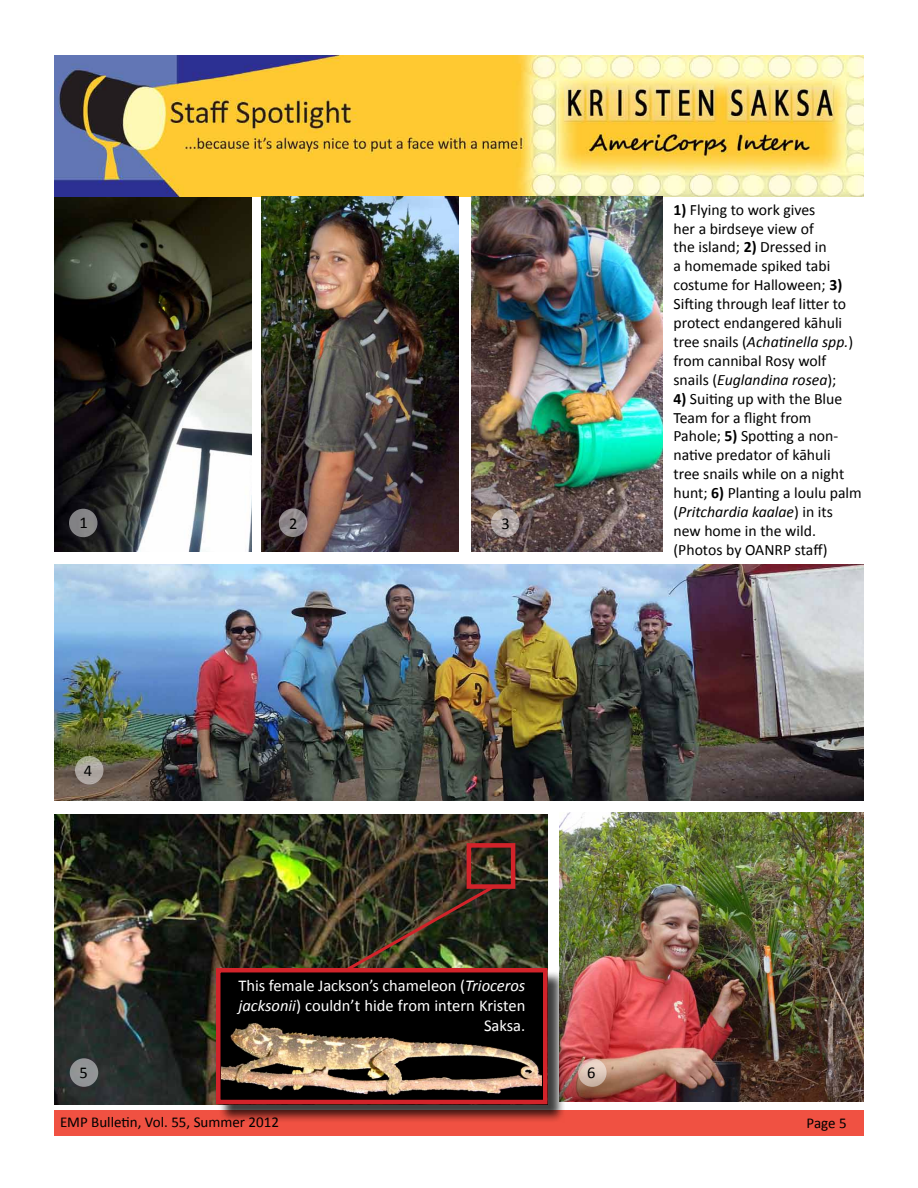
<style>
.page{position:relative;width:918px;height:1188px;background:#fff}
.page>*{position:absolute;margin:0;border:0;box-sizing:border-box;transform-origin:0 0}
.t1{font:16.5px/19.8px "Calibri";color:#fff;text-align:right}
.t2{font:16.5px "Calibri";color:#000}
.t3{font:15.75px/18.9px "Calibri";color:#000}
.t4{font:15px "Calibri";color:#000}
.s1{font-weight:700}
.s2{font-style:italic}
</style>
<div class="page">
<div style="left:54px;top:1110px;width:810px;height:25px;background:#f05142"></div>
<img style="left:54px;top:564px;width:810px;height:237px">
<img style="left:560px;top:812px;width:304px;height:290px">
<img style="left:54px;top:197px;width:198px;height:355px">
<img style="left:54px;top:55px;width:810px;height:142px">
<img style="left:54px;top:814px;width:493px;height:290px">
<div style="left:218px;top:970px;width:348px;height:153px;background:#000;opacity:.75"></div>
<div style="left:218px;top:970px;width:327px;height:132px;background:#000"></div>
<div style="left:216px;top:968px;width:331px;height:136px;border:4px solid #d2232a"></div>
<img style="left:222px;top:1023px;width:320px;height:73px">
<div style="left:467px;top:843px;width:48px;height:46px;border:4px solid #d2232a"></div>
<img style="left:344px;top:883px;width:153px;height:90px">
<img style="left:472px;top:197px;width:191px;height:355px">
<img style="left:261px;top:197px;width:198px;height:355px">
<div style="left:69px;top:509px;width:28px;height:28px;background:#858586;border-radius:50%"></div>
<svg style="left:279px;top:509px;width:28px;height:28px"></svg>
<svg style="left:491px;top:509px;width:28px;height:28px"></svg>
<svg style="left:75px;top:756px;width:28px;height:28px"></svg>
<div style="left:70px;top:1058px;width:28px;height:29px;background:#929496;border-radius:50%"></div>
<svg style="left:578px;top:1058px;width:29px;height:29px"></svg>
<p class="t2" style="left:79px;top:512px;width:10px">1</p>
<p class="t2" style="left:289px;top:513px;width:10px">2</p>
<p class="t2" style="left:501px;top:513px;width:10px">3</p>
<p class="t3" style="left:674px;top:200px;width:181px"><span class="s1">1)</span> Flying to work gives<br>her a birdseye view of<br>the island; <span class="s1">2)</span> Dressed in<br>a homemade spiked tabi costume for Halloween; <span class="s1">3)<br></span>Sifting through leaf litter to protect endangered kāhuli tree snails (<span class="s2">Achatinella spp.</span>) from cannibal Rosy wolf snails (<span class="s2">Euglandina rosea</span>);</p>
<p class="t3" style="left:674px;top:389px;width:190px"><span class="s1">4)</span> Suiting up with the Blue<br>Team for a flight from<br>Pahole; <span class="s1">5)</span> Spotting a non&shy;native predator of kāhuli<br>tree snails while on a night hunt; <span class="s1">6)</span> Planting a loulu palm (<span class="s2">Pritchardia kaalae</span>) in its new home in the wild. (Photos by OANRP staff)</p>
<p class="t2" style="left:84px;top:760px;width:10px">4</p>
<p class="t1" style="left:238px;top:976px;width:288px">This female Jackson’s chameleon (<span class="s2">Trioceros jacksonii</span>) couldn’t hide from intern Kristen<br>Saksa.</p>
<p class="t2" style="left:79px;top:1062px;width:10px">5</p>
<p class="t2" style="left:587px;top:1062px;width:10px">6</p>
<p class="t4" style="left:60px;top:1113px;width:220px">EMP Bulletin, Vol. 55, Summer 2012</p>
<p class="t4" style="left:807px;top:1113px;width:42px">Page 5</p>
</div>
